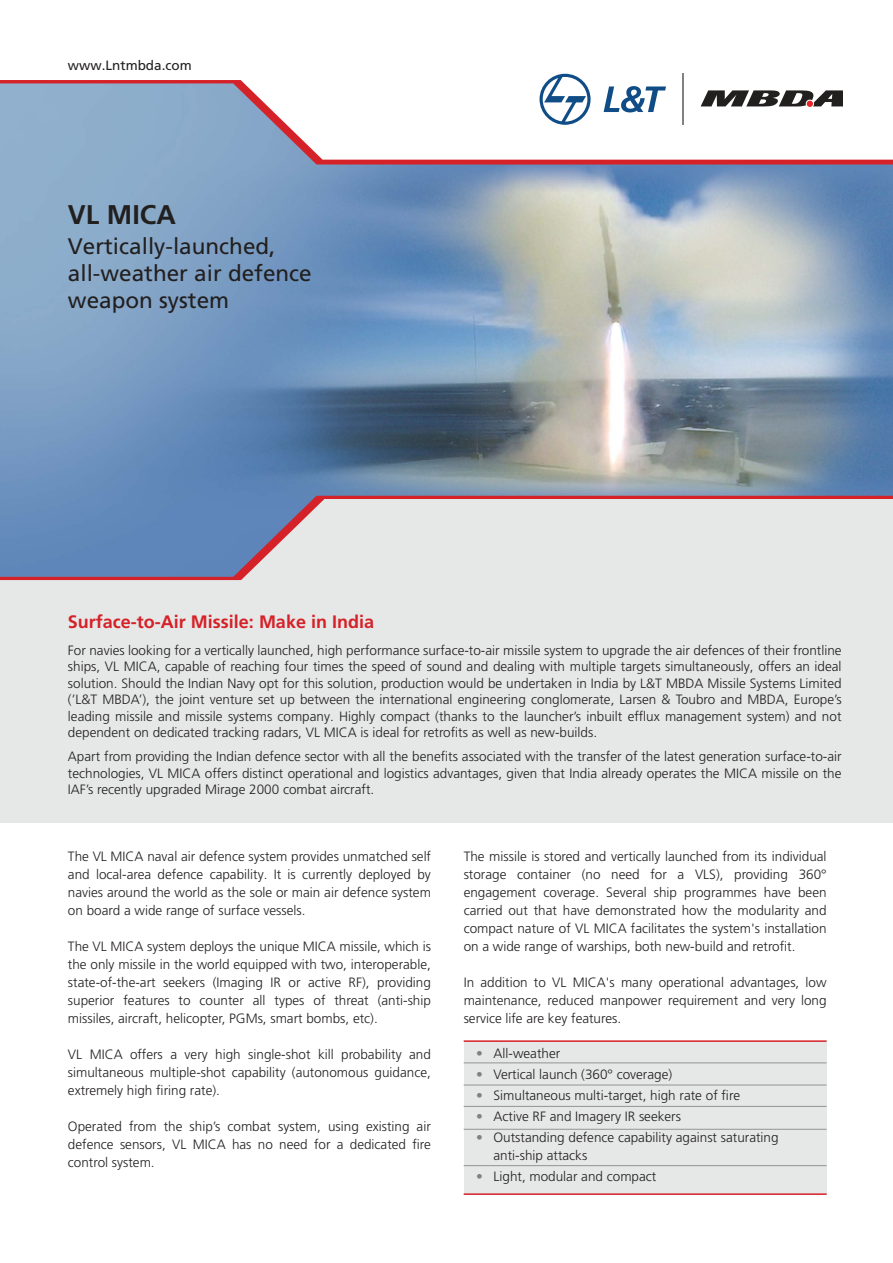
<style>
.page{position:relative;width:893px;height:1263px;background:#fff}
.page>*{position:absolute;margin:0;border:0;box-sizing:border-box;transform-origin:0 0}
.t1{font:700 27px "Frutiger LT Pro";color:#221f1f}
.t2{font:22.5px/27px "Frutiger LT Pro";color:#221f1f}
.t3{font:700 18px "Frutiger LT Pro";color:#d52128}
.t4{font:300 13.5px/18px "Frutiger LT Pro";color:#221f1f;text-align:justify}
.t5{font:13.5px "Frutiger LT Pro";color:#221f1f}
.s1{color:#808183}
</style>
<div class="page">
<div style="left:0;top:487px;width:893px;height:335px;background:#e6e7e7"></div>
<div style="left:464px;top:1041px;width:363px;height:153px;background:#e6e7e7"></div>
<hr style="left:464px;top:1040px;width:363px;height:2px;background:#d52128">
<hr style="left:464px;top:1062px;width:363px;height:1px;background:#929395">
<hr style="left:464px;top:1085px;width:363px;height:1px;background:#929395">
<hr style="left:464px;top:1106px;width:363px;height:1px;background:#929395">
<hr style="left:464px;top:1129px;width:363px;height:1px;background:#929395">
<hr style="left:464px;top:1165px;width:363px;height:1px;background:#929395">
<hr style="left:464px;top:1193px;width:363px;height:2px;background:#d52128">
<svg style="left:548px;top:74px;width:34px;height:6px"></svg>
<hr style="left:682px;top:74px;width:2px;height:51px;background:#808183">
<img style="left:0;top:83px;width:893px;height:494px">
<p class="t5" style="left:68px;top:58px;width:125px">www.Lntmbda.com</p>
<h1 class="t1" style="left:68px;top:199px;width:110px">VL MICA</h1>
<h2 class="t2" style="left:68px;top:233px;width:245px">Vertically-launched, all-weather air defence weapon system</h2>
<h3 class="t3" style="left:68px;top:611px;width:308px">Surface-to-Air Missile: Make in India</h3>
<p class="t4" style="left:68px;top:642px;width:775px;line-height:16.5px">For navies looking for a vertically launched, high performance surface-to-air missile system to upgrade the air defences of their frontline ships, VL MICA, capable of reaching four times the speed of sound and dealing with multiple targets simultaneously, offers an ideal solution. Should the Indian Navy opt for this solution, production would be undertaken in India by L&amp;T MBDA Missile Systems Limited (’L&amp;T MBDA’), the joint venture set up between the international engineering conglomerate, Larsen &amp; Toubro and MBDA, Europe’s leading missile and missile systems company. Highly compact (thanks to the launcher’s inbuilt efflux management system) and not dependent on dedicated tracking radars, VL MICA is ideal for retrofits as well as new-builds.</p>
<p class="t4" style="left:68px;top:748px;width:775px;line-height:16.5px">Apart from providing the Indian defence sector with all the benefits associated with the transfer of the latest generation surface-to-air technologies, VL MICA offers distinct operational and logistics advantages, given that India already operates the MICA missile on the IAF’s recently upgraded Mirage 2000 combat aircraft.</p>
<p class="t4" style="left:68px;top:847px;width:364px">The VL MICA naval air defence system provides unmatched self and local-area defence capability. It is currently deployed by navies around the world as the sole or main air defence system on board a wide range of surface vessels.</p>
<p class="t4" style="left:68px;top:937px;width:364px">The VL MICA system deploys the unique MICA missile, which is the only missile in the world equipped with two, interoperable, state-of-the-art seekers (Imaging IR or active RF), providing superior features to counter all types of threat (anti-ship missiles, aircraft, helicopter, PGMs, smart bombs, etc).</p>
<p class="t4" style="left:68px;top:1045px;width:364px">VL MICA offers a very high single-shot kill probability and simultaneous multiple-shot capability (autonomous guidance, extremely high firing rate).</p>
<p class="t4" style="left:68px;top:1117px;width:364px">Operated from the ship’s combat system, using existing air defence sensors, VL MICA has no need for a dedicated fire control system.</p>
<p class="t4" style="left:464px;top:847px;width:364px">The missile is stored and vertically launched from its individual storage container (no need for a VLS), providing 360° engagement coverage. Several ship programmes have been carried out that have demonstrated how the modularity and compact nature of VL MICA facilitates the system's installation on a wide range of warships, both new-build and retrofit.</p>
<p class="t4" style="left:464px;top:973px;width:364px">In addition to VL MICA's many operational advantages, low maintenance, reduced manpower requirement and very long service life are key features.</p>
<p class="t4" style="left:476px;top:1044px;width:85px"><span class="s1">•</span> All-weather</p>
<p class="t4" style="left:476px;top:1065px;width:197px"><span class="s1">•</span> Vertical launch (360° coverage)</p>
<p class="t4" style="left:476px;top:1086px;width:265px"><span class="s1">•</span> Simultaneous multi-target, high rate of fire</p>
<p class="t4" style="left:476px;top:1107px;width:206px"><span class="s1">•</span> Active RF and Imagery IR seekers</p>
<p class="t4" style="left:494px;top:1128px;width:287px;text-indent:-17px"><span class="s1">•</span> Outstanding defence capability against saturating anti-ship attacks</p>
<p class="t4" style="left:476px;top:1167px;width:182px"><span class="s1">•</span> Light, modular and compact</p>
</div>
